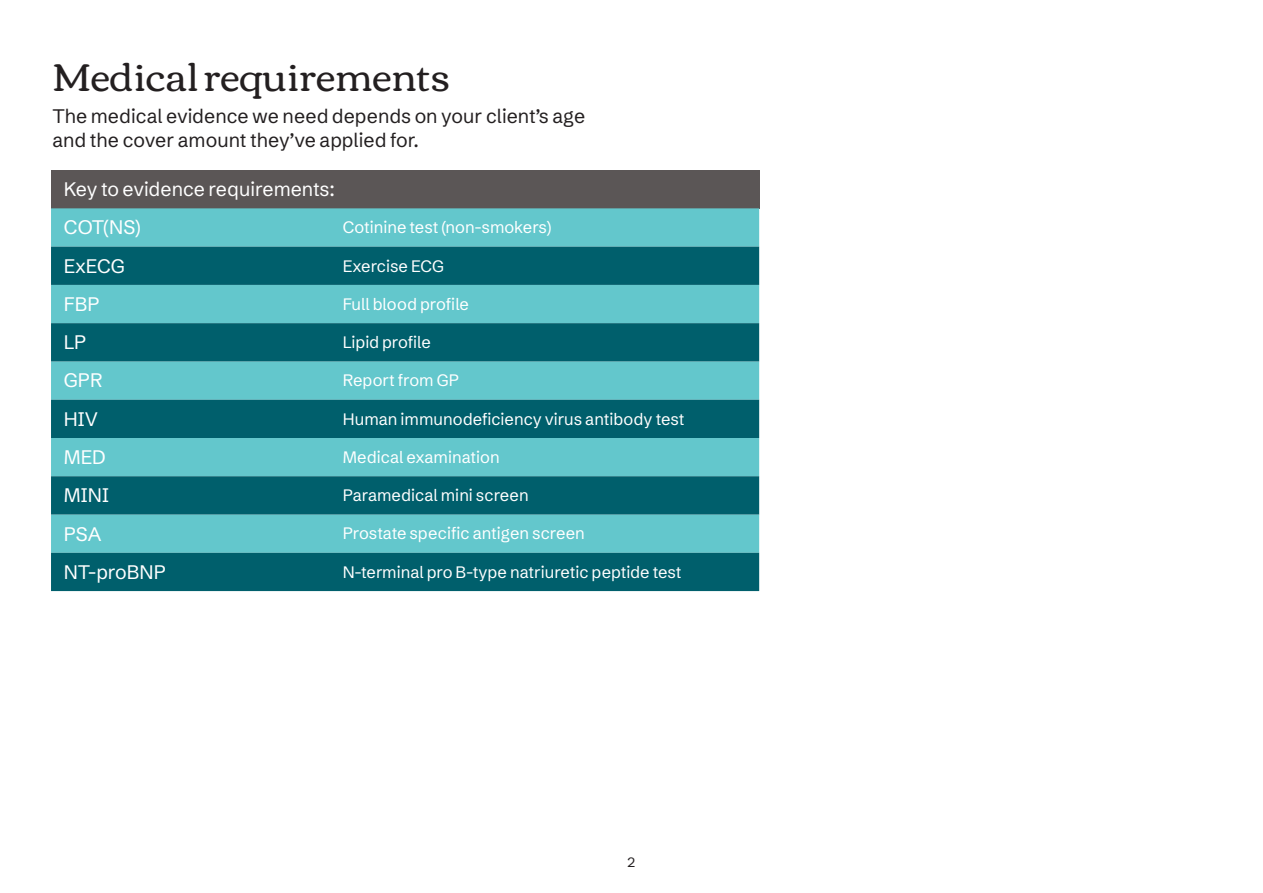
<style>
.page{position:relative;width:1263px;height:893px;background:#fff}
.page>*{position:absolute;margin:0;border:0;box-sizing:border-box;transform-origin:0 0}
.t1{font:39px "Corben";color:#231f20}
.t2{font:19.5px/24px "Schibsted Grotesk";color:#231f20}
.t3{font:19.5px/38.2px "Schibsted Grotesk";color:#fff}
.t4{font:16.5px "Schibsted Grotesk";color:#fff}
.t5{font:13.5px "Schibsted Grotesk";color:#231f20}
</style>
<div class="page">
<div style="left:51px;top:170px;width:708px;height:38px;background:#5b5656"></div>
<div style="left:51px;top:208px;width:708px;height:39px;background:#63c7cc"></div>
<svg style="left:51px;top:247px;width:708px;height:344px;background:#2c8d96"></svg>
<h1 class="t1" style="left:53px;top:49px;width:399px">Medical requirements</h1>
<p class="t2" style="left:53px;top:102px;width:534px">The medical evidence we need depends on your client’s age and the cover amount they’ve applied for.</p>
<p class="t3" style="left:64px;top:168px;width:273px">Key to evidence requirements:<br>COT(NS)</p>
<p class="t4" style="left:343px;top:214px;width:210px">Cotinine test (non-smokers)</p>
<p class="t3" style="left:64px;top:244px;width:63px">ExECG</p>
<p class="t4" style="left:343px;top:252px;width:103px">Exercise ECG</p>
<p class="t3" style="left:64px;top:283px;width:37px">FBP</p>
<p class="t4" style="left:343px;top:290px;width:128px">Full blood profile</p>
<p class="t3" style="left:64px;top:321px;width:24px">LP</p>
<p class="t4" style="left:343px;top:329px;width:90px">Lipid profile</p>
<p class="t3" style="left:64px;top:359px;width:40px">GPR</p>
<p class="t4" style="left:343px;top:367px;width:117px">Report from GP</p>
<p class="t3" style="left:64px;top:397px;width:36px">HIV</p>
<p class="t4" style="left:343px;top:405px;width:343px">Human immunodeficiency virus antibody test</p>
<p class="t3" style="left:64px;top:436px;width:44px">MED</p>
<p class="t4" style="left:343px;top:443px;width:158px">Medical examination</p>
<p class="t3" style="left:64px;top:474px;width:47px">MINI</p>
<p class="t4" style="left:343px;top:482px;width:187px">Paramedical mini screen</p>
<p class="t3" style="left:64px;top:512px;width:39px">PSA</p>
<p class="t4" style="left:343px;top:520px;width:243px">Prostate specific antigen screen</p>
<p class="t3" style="left:64px;top:550px;width:104px">NT-proBNP</p>
<p class="t4" style="left:343px;top:558px;width:340px">N-terminal pro B-type natriuretic peptide test</p>
<p class="t5" style="left:628px;top:851px;width:9px">2</p>
</div>
